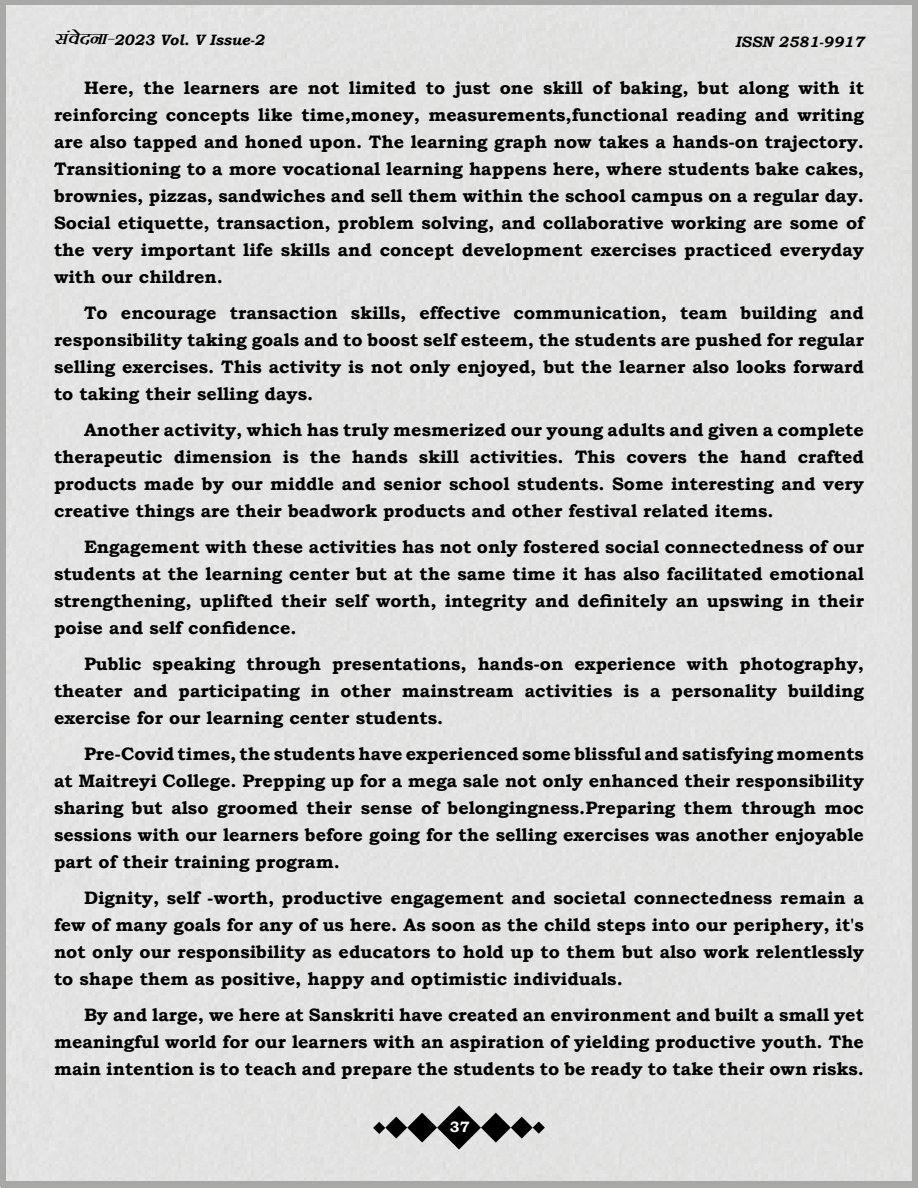
<style>
.page{position:relative;width:918px;height:1188px;background:#fff}
.page>*{position:absolute;margin:0;border:0;box-sizing:border-box;transform-origin:0 0}
.English_Paragrah{font:700 18px/27px "Bookman Old Style";color:#000;text-align:justify}
.t1{font:italic 700 15px "Bookman Old Style";color:#000}
.t2{font:700 15px "Bookman Old Style";color:#fff}
.s1{font-family:"Kruti Dev 100";font-size:19.5px}
</style>
<div class="page">
<div style="left:0;top:0;width:918px;height:1187px;background:#e2e2e2"></div>
<svg style="left:373px;top:1106px;width:172px;height:44px;background:#989897"></svg>
<p class="t1" style="left:54px;top:29px;width:212px"><span class="s1">laosnuk&amp;</span>2023 Vol. V Issue-2</p>
<p class="t1" style="left:735px;top:32px;width:130px">ISSN 2581-9917</p>
<p class="English_Paragrah" style="left:54px;top:74px;width:812px;text-indent:30px">Here, the learners are not limited to just one skill of baking, but along with it reinforcing concepts like time,money, measurements,functional reading and writing are also tapped and honed upon. The learning graph now takes a hands-on trajectory.<br>Transitioning to a more vocational learning happens here, where students bake cakes, brownies, pizzas, sandwiches and sell them within the school campus on a regular day.<br>Social etiquette, transaction, problem solving, and collaborative working are some of the very important life skills and concept development exercises practiced everyday with our children.</p>
<p class="English_Paragrah" style="left:54px;top:299px;width:811px;text-indent:30px">To encourage transaction skills, effective communication, team building and responsibility taking goals and to boost self esteem, the students are pushed for regular selling exercises. This activity is not only enjoyed, but the learner also looks forward to taking their selling days.</p>
<p class="English_Paragrah" style="left:54px;top:416px;width:811px;text-indent:30px">Another activity, which has truly mesmerized our young adults and given a complete therapeutic dimension is the hands skill activities. This covers the hand crafted products made by our middle and senior school students. Some interesting and very creative things are their beadwork products and other festival related items.</p>
<p class="English_Paragrah" style="left:54px;top:533px;width:812px;text-indent:30px">Engagement with these activities has not only fostered social connectedness of our students at the learning center but at the same time it has also facilitated emotional strengthening, uplifted their self worth, integrity and definitely an upswing in their poise and self confidence.</p>
<p class="English_Paragrah" style="left:54px;top:650px;width:812px;text-indent:30px">Public speaking through presentations, hands-on experience with photography, theater and participating in other mainstream activities is a personality building exercise for our learning center students.</p>
<p class="English_Paragrah" style="left:54px;top:740px;width:812px;text-indent:30px">Pre-Covid times, the students have experienced some blissful and satisfying moments at Maitreyi College. Prepping up for a mega sale not only enhanced their responsibility sharing but also groomed their sense of belongingness.Preparing them through moc sessions with our learners before going for the selling exercises was another enjoyable part of their training program.</p>
<p class="English_Paragrah" style="left:54px;top:884px;width:812px;text-indent:30px">Dignity, self -worth, productive engagement and societal connectedness remain a few of many goals for any of us here. As soon as the child steps into our periphery, it's not only our responsibility as educators to hold up to them but also work relentlessly to shape them as positive, happy and optimistic individuals.</p>
<p class="English_Paragrah" style="left:54px;top:1001px;width:812px;text-indent:30px">By and large, we here at Sanskriti have created an environment and built a small yet meaningful world for our learners with an aspiration of yielding productive youth. The main intention is to teach and prepare the students to be ready to take their own risks.</p>
<p class="t2" style="left:450px;top:1116px;width:21px">37</p>
</div>
